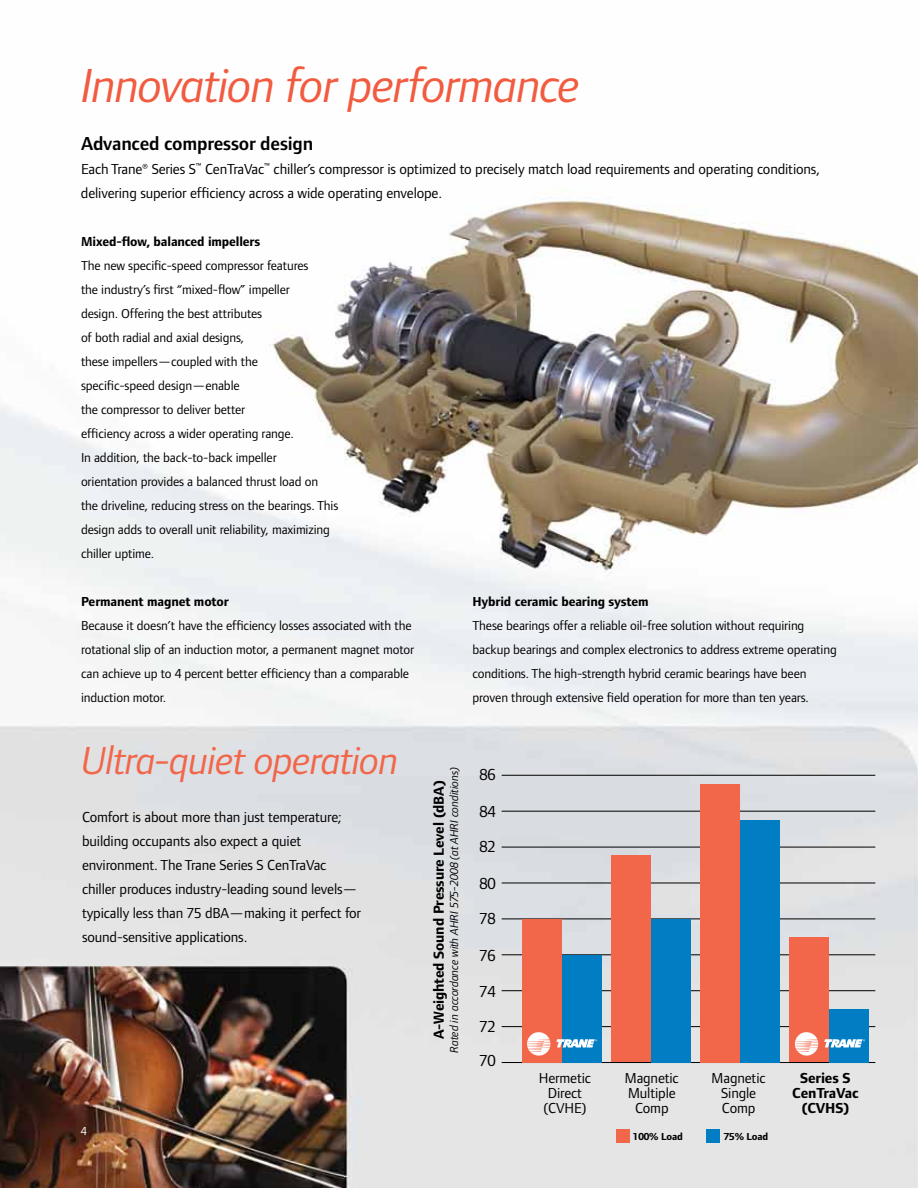
<style>
.page{position:relative;width:918px;height:1188px;background:#fff}
.page>*{position:absolute;margin:0;border:0;box-sizing:border-box;transform-origin:0 0}
.t1{font:italic 49.5px "Foundry Form Sans";letter-spacing:-.03em;color:#f15b40}
.t2{font:italic 40.5px "Foundry Form Sans";letter-spacing:-.025em;color:#f26649}
.t3{font:600 19.5px "Foundry Form Sans";letter-spacing:-.01em;color:#000}
.t4{font:16.5px "Foundry Form Sans";letter-spacing:-.01em;color:#000}
.t5{font:15px/24px "Foundry Form Sans";letter-spacing:-.01em;color:#000;text-align:center}
.t6{font:700 15px/15px "Foundry Form Sans";letter-spacing:-.01em;color:#000;text-align:center}
.t7{font:13.5px/24px "Foundry Form Sans";letter-spacing:-.01em;color:#000}
.t8{font:700 13.5px "Foundry Form Sans";letter-spacing:-.01em;color:#000}
.t9{font:italic 12px "Foundry Form Sans";letter-spacing:-.01em;color:#000}
.t10{font:12px "Foundry Form Sans";color:#fff}
.t11{font:700 10.5px "Foundry Form Sans";letter-spacing:-.01em;color:#000}
</style>
<div class="page">
<img style="left:0;top:197px;width:918px;height:991px">
<hr style="left:502px;top:1062px;width:373px;height:1px;background:#000">
<hr style="left:502px;top:1026px;width:373px;height:1px;background:#000">
<hr style="left:502px;top:990px;width:373px;height:1px;background:#000">
<hr style="left:502px;top:955px;width:373px;height:1px;background:#000">
<hr style="left:502px;top:919px;width:373px;height:1px;background:#000">
<hr style="left:502px;top:883px;width:373px;height:1px;background:#000">
<hr style="left:502px;top:847px;width:373px;height:1px;background:#000">
<hr style="left:502px;top:811px;width:373px;height:1px;background:#000">
<hr style="left:502px;top:775px;width:373px;height:1px;background:#000">
<div style="left:706px;top:1129px;width:14px;height:14px;background:#007dc3"></div>
<div style="left:616px;top:1129px;width:13px;height:14px;background:#f26649"></div>
<div style="left:789px;top:937px;width:40px;height:125px;background:#f26649"></div>
<div style="left:829px;top:1009px;width:40px;height:53px;background:#007dc3"></div>
<div style="left:611px;top:855px;width:40px;height:207px;background:#f26649"></div>
<div style="left:651px;top:919px;width:40px;height:143px;background:#007dc3"></div>
<div style="left:700px;top:784px;width:40px;height:278px;background:#f26649"></div>
<div style="left:740px;top:820px;width:40px;height:242px;background:#007dc3"></div>
<div style="left:522px;top:919px;width:40px;height:143px;background:#f26649"></div>
<div style="left:562px;top:955px;width:40px;height:107px;background:#007dc3"></div>
<svg style="left:527px;top:1032px;width:23px;height:24px"></svg>
<svg style="left:556px;top:1039px;width:41px;height:9px"></svg>
<svg style="left:795px;top:1032px;width:23px;height:24px"></svg>
<svg style="left:824px;top:1039px;width:41px;height:9px"></svg>
<h1 class="t1" style="left:81px;top:58px;width:501px">Innovation for performance</h1>
<h3 class="t3" style="left:81px;top:133px;width:234px">Advanced compressor design</h3>
<p class="t5" style="left:81px;top:157px;width:741px;text-align:left">Each Trane® Series S<sup>™</sup> CenTraVac<sup>™</sup> chiller’s compressor is optimized to precisely match load requirements and operating conditions, delivering superior efficiency across a wide operating envelope.</p>
<p class="t8" style="left:81px;top:234px;width:181px">Mixed-flow, balanced impellers</p>
<p class="t7" style="left:81px;top:253px;width:259px">The new specific-speed compressor features<br>the industry’s first “mixed-flow” impeller<br>design. Offering the best attributes<br>of both radial and axial designs,<br>these impellers—coupled with the<br>specific-speed design—enable<br>the compressor to deliver better<br>efficiency across a wider operating range.<br>In addition, the back-to-back impeller<br>orientation provides a balanced thrust load on the driveline, reducing stress on the bearings. This design adds to overall unit reliability, maximizing chiller uptime.</p>
<p class="t8" style="left:81px;top:594px;width:149px">Permanent magnet motor</p>
<p class="t7" style="left:81px;top:613px;width:335px">Because it doesn’t have the efficiency losses associated with the rotational slip of an induction motor, a permanent magnet motor can achieve up to 4 percent better efficiency than a comparable induction motor.</p>
<h2 class="t2" style="left:81px;top:738px;width:319px">Ultra-quiet operation</h2>
<p class="t5" style="left:82px;top:805px;width:280px;text-align:left">Comfort is about more than just temperature; building occupants also expect a quiet environment. The Trane Series S CenTraVac chiller produces industry-leading sound levels— typically less than 75 dBA—making it perfect for sound-sensitive applications.</p>
<p class="t10" style="left:81px;top:1124px;width:7px">4</p>
<p class="t8" style="left:472px;top:594px;width:178px">Hybrid ceramic bearing system</p>
<p class="t7" style="left:472px;top:613px;width:366px">These bearings offer a reliable oil-free solution without requiring backup bearings and complex electronics to address extreme operating conditions. The high-strength hybrid ceramic bearings have been proven through extensive field operation for more than ten years.</p>
<p class="t9" style="left:447px;top:1053px;width:288px;rotate:-90deg">Rated in accordance with AHRI 575-2008 (at AHRI conditions)</p>
<p class="t6" style="left:431px;top:1039px;width:260px;rotate:-90deg">A-Weighted Sound Pressure Level (dBA)</p>
<p class="t4" style="left:479px;top:766px;width:18px">86</p>
<p class="t4" style="left:479px;top:802px;width:18px">84</p>
<p class="t4" style="left:479px;top:838px;width:18px">82</p>
<p class="t4" style="left:479px;top:874px;width:18px">80</p>
<p class="t4" style="left:479px;top:910px;width:18px">78</p>
<p class="t4" style="left:479px;top:946px;width:18px">76</p>
<p class="t4" style="left:479px;top:982px;width:18px">74</p>
<p class="t4" style="left:479px;top:1017px;width:18px">72</p>
<p class="t4" style="left:479px;top:1051px;width:18px">70</p>
<p class="t5" style="left:539px;top:1071px;width:54px;line-height:15px">Hermetic<br>Direct (CVHE)</p>
<p class="t5" style="left:625px;top:1071px;width:56px;line-height:15px">Magnetic<br>Multiple<br>Comp</p>
<p class="t5" style="left:712px;top:1071px;width:56px;line-height:15px">Magnetic<br>Single<br>Comp</p>
<p class="t6" style="left:792px;top:1070px;width:68px">Series S<br>CenTraVac (CVHS)</p>
<p class="t11" style="left:633px;top:1131px;width:51px">100% Load</p>
<p class="t11" style="left:724px;top:1131px;width:46px">75% Load</p>
</div>
